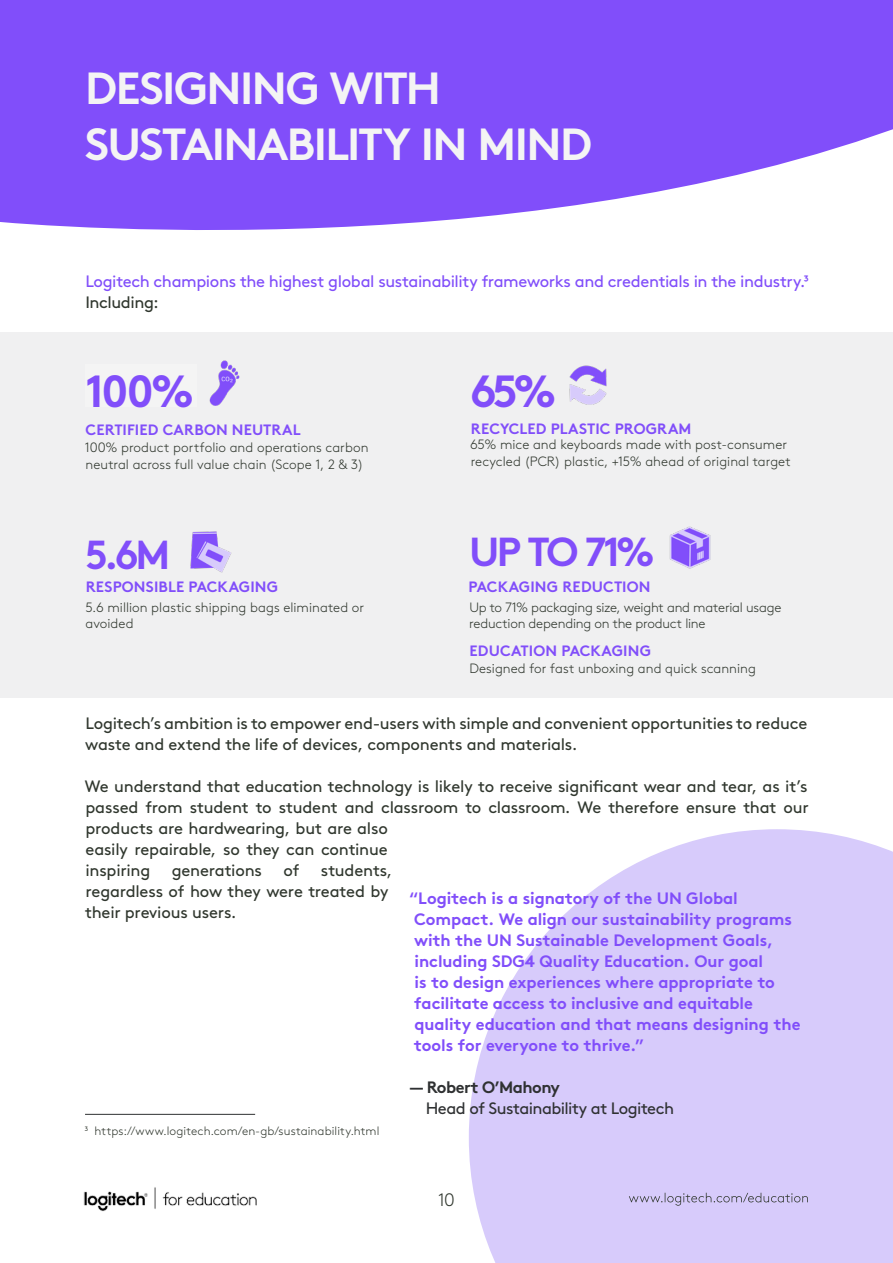
<style>
.page{position:relative;width:893px;height:1263px;background:#fff}
.page>*{position:absolute;margin:0;border:0;box-sizing:border-box;transform-origin:0 0}
.t1{font:700 45px/55.5px "Brown Pro";letter-spacing:-.035em;color:#f4f4f4}
.t2{font:700 45px "Brown Pro";color:#814efa}
.t3{font:700 40.5px "Brown Pro";letter-spacing:-.08em;color:#814efa}
.t4{font:300 18px "Brown Pro";color:#30372e}
.t5{font:16.5px/21px "Brown Pro";letter-spacing:-.015em;color:#30372e}
.t6{font:700 16.5px/21px "Brown Pro";letter-spacing:-.005em;color:#814efa}
.t7{font:16.5px "Brown Pro";letter-spacing:-.025em;color:#814efa}
.t8{font:16.5px "Brown Pro";letter-spacing:-.035em;color:#2f3132}
.t9{font:700 16.5px "Brown Pro";letter-spacing:-.03em;color:#2f3132}
.t10{font:700 15px "Brown Pro";letter-spacing:.01em;color:#814efa}
.t11{font:300 13.5px/16.5px "Brown Pro";color:#30372e}
.t12{font:300 12px "Brown Pro";letter-spacing:.005em;color:#30372e}
</style>
<div class="page">
<img style="left:83px;top:1187px;width:174px;height:25px">
<svg style="left:0;top:0;width:893px;height:230px;background:#8e60fa"></svg>
<div style="left:0;top:332px;width:893px;height:365px;background:#f0f0f1"></div>
<svg style="left:469px;top:829px;width:424px;height:434px;background:#dbd1fb"></svg>
<svg style="left:629px;top:1193px;width:179px;height:13px;background:#c0b7df"></svg>
<img style="left:190px;top:531px;width:42px;height:42px">
<img style="left:669px;top:526px;width:42px;height:43px">
<img style="left:569px;top:365px;width:38px;height:40px">
<img style="left:209px;top:360px;width:31px;height:46px">
<hr style="left:85px;top:1114px;width:170px;height:1px;background:#2f3132">
<div style="left:85px;top:364px;width:111px;height:43px;background:#f4f4f4"></div>
<h1 class="t1" style="left:85px;top:56px;width:508px">DESIGNING WITH<br>SUSTAINABILITY IN MIND</h1>
<p class="t7" style="left:85px;top:269px;width:725px">Logitech champions the highest global sustainability frameworks and credentials in the industry.³</p>
<p class="t5" style="left:85px;top:291px;width:75px">Including:</p>
<h1 class="t2" style="left:85px;top:354px;width:111px">100%</h1>
<h1 class="t2" style="left:470px;top:354px;width:88px">65%</h1>
<p class="t10" style="left:86px;top:417px;width:217px">CERTIFIED CARBON NEUTRAL</p>
<p class="t11" style="left:85px;top:438px;width:285px">100% product portfolio and operations carbon neutral across full value chain (Scope 1, 2 &amp; 3)</p>
<p class="t10" style="left:471px;top:416px;width:222px">RECYCLED PLASTIC PROGRAM</p>
<p class="t11" style="left:470px;top:436px;width:322px">65% mice and keyboards made with post-consumer recycled (PCR) plastic, +15% ahead of original target</p>
<h2 class="t3" style="left:85px;top:521px;width:87px">5.6M</h2>
<p class="t10" style="left:86px;top:575px;width:194px">RESPONSIBLE PACKAGING</p>
<p class="t11" style="left:85px;top:598px;width:280px">5.6 million plastic shipping bags eliminated or avoided</p>
<h2 class="t3" style="left:469px;top:519px;width:187px">UP TO 71%</h2>
<p class="t10" style="left:469px;top:575px;width:184px">PACKAGING REDUCTION</p>
<p class="t11" style="left:469px;top:598px;width:314px">Up to 71% packaging size, weight and material usage reduction depending on the product line</p>
<p class="t10" style="left:469px;top:638px;width:183px">EDUCATION PACKAGING</p>
<p class="t11" style="left:469px;top:659px;width:288px">Designed for fast unboxing and quick scanning</p>
<p class="t5" style="left:85px;top:712px;width:724px">Logitech’s ambition is to empower end-users with simple and convenient opportunities to reduce waste and extend the life of devices, components and materials.</p>
<p class="t5" style="left:85px;top:775px;width:725px">We understand that education technology is likely to receive significant wear and tear, as it’s passed from student to student and classroom to classroom. We therefore ensure that our products are hardwearing, but are also<br>easily repairable, so they can continue<br>inspiring</p>
<p class="t5" style="left:172px;top:859px;width:92px">generations</p>
<p class="t5" style="left:283px;top:859px;width:17px">of</p>
<p class="t5" style="left:85px;top:859px;width:309px;text-indent:236px">students, regardless of how they were treated by their previous users.</p>
<p class="t6" style="left:409px;top:886px;width:393px">“Logitech is a signatory of the UN Global Compact. We align our sustainability programs with the UN Sustainable Development Goals, including SDG4 Quality Education. Our goal<br>is to design experiences where appropriate to facilitate access to inclusive and equitable quality education and that means designing the tools for everyone to thrive.”</p>
<p class="t9" style="left:410px;top:1074px;width:152px">— Robert O’Mahony</p>
<p class="t8" style="left:426px;top:1095px;width:250px">Head of Sustainability at Logitech</p>
<p class="t12" style="left:85px;top:1122px;width:296px">3 https://www.logitech.com/en-gb/sustainability.html</p>
<p class="t4" style="left:438px;top:1186px;width:18px">10</p>
</div>
